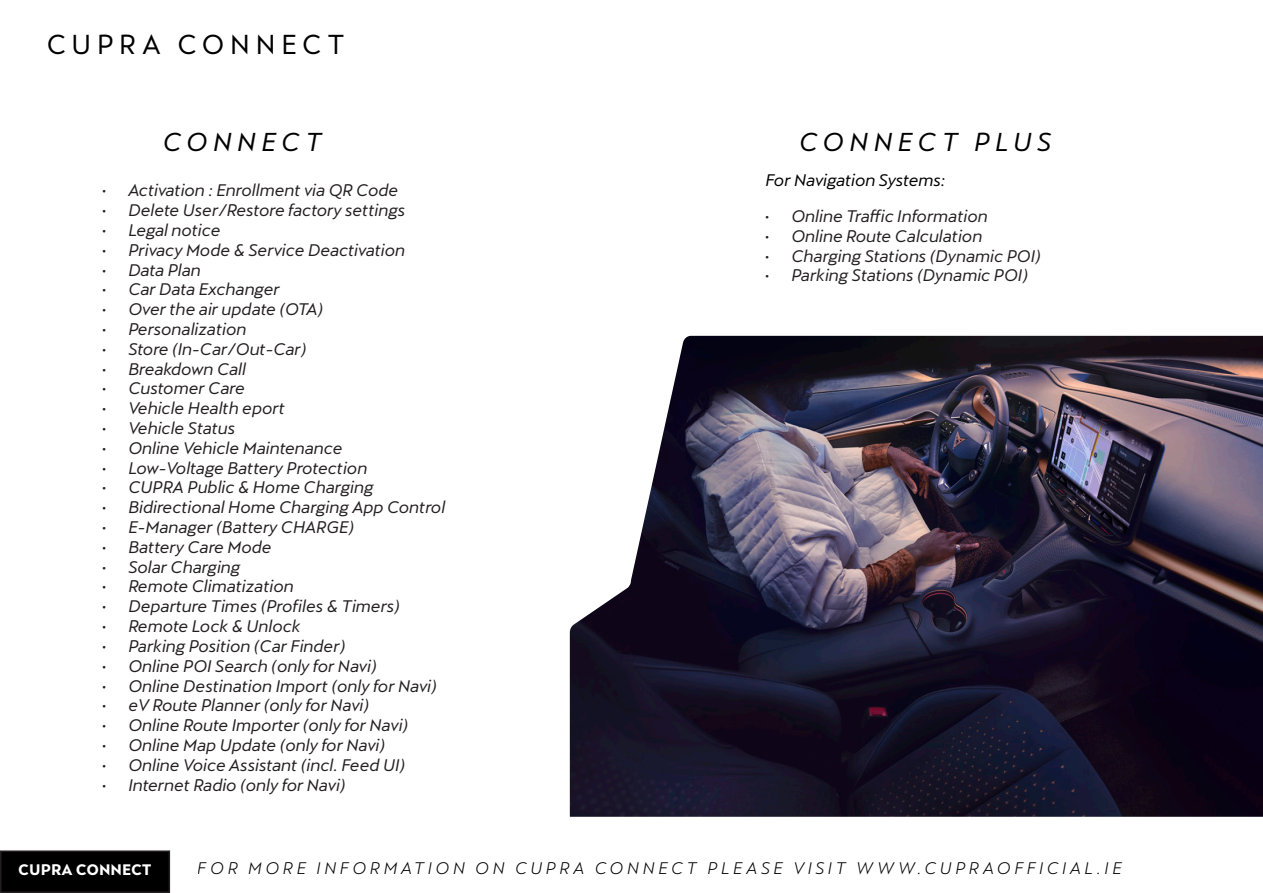
<style>
.page{position:relative;width:1263px;height:893px;background:#fff}
.page>*{position:absolute;margin:0;border:0;box-sizing:border-box;transform-origin:0 0}
.t1{font:27px "Cupra";letter-spacing:.215em;color:#000}
.t2{font:italic 25.5px "Cupra";letter-spacing:.21em;color:#000}
.t3{font:italic 16.5px "Cupra";color:#231f20}
.t4{font:italic 16.5px "Cupra";letter-spacing:.22em;color:#000}
.t5{font:italic 16.5px "Cupra";color:#000}
.t6{font:700 15px "Cupra";color:#fff}
</style>
<div class="page">
<div style="left:1px;top:851px;width:168px;height:41px;background:#000"></div>
<div style="left:0;top:850px;width:170px;height:43px;border:2px solid #231f20"></div>
<img style="left:570px;top:336px;width:693px;height:481px">
<p class="t1" style="left:47px;top:20px;width:299px">CUPRA CONNECT</p>
<p class="t2" style="left:163px;top:119px;width:160px">CONNECT</p>
<p class="t2" style="left:799px;top:119px;width:254px">CONNECT PLUS</p>
<p class="t5" style="left:765px;top:166px;width:182px">For Navigation Systems:</p>
<p class="t3" style="left:101px;top:176px;width:298px">• Activation : Enrollment via QR Code</p>
<p class="t3" style="left:101px;top:196px;width:305px">• Delete User/Restore factory settings</p>
<p class="t3" style="left:101px;top:215px;width:121px">• Legal notice</p>
<p class="t3" style="left:101px;top:235px;width:305px">• Privacy Mode &amp; Service Deactivation</p>
<p class="t3" style="left:101px;top:255px;width:101px">• Data Plan</p>
<p class="t3" style="left:101px;top:275px;width:180px">• Car Data Exchanger</p>
<p class="t3" style="left:101px;top:295px;width:223px">• Over the air update (OTA)</p>
<p class="t3" style="left:101px;top:314px;width:147px">• Personalization</p>
<p class="t3" style="left:101px;top:334px;width:207px">• Store (In-Car/Out-Car)</p>
<p class="t3" style="left:101px;top:354px;width:146px">• Breakdown Call</p>
<p class="t3" style="left:101px;top:374px;width:145px">• Customer Care</p>
<p class="t3" style="left:101px;top:394px;width:185px">• Vehicle Health eport</p>
<p class="t3" style="left:101px;top:413px;width:135px">• Vehicle Status</p>
<p class="t3" style="left:101px;top:433px;width:243px">• Online Vehicle Maintenance</p>
<p class="t3" style="left:101px;top:453px;width:267px">• Low-Voltage Battery Protection</p>
<p class="t3" style="left:101px;top:473px;width:274px">• CUPRA Public &amp; Home Charging</p>
<p class="t3" style="left:101px;top:493px;width:345px">• Bidirectional Home Charging App Control</p>
<p class="t3" style="left:101px;top:512px;width:254px">• E-Manager (Battery CHARGE)</p>
<p class="t3" style="left:101px;top:532px;width:172px">• Battery Care Mode</p>
<p class="t3" style="left:101px;top:552px;width:141px">• Solar Charging</p>
<p class="t3" style="left:101px;top:572px;width:194px">• Remote Climatization</p>
<p class="t3" style="left:101px;top:592px;width:300px">• Departure Times (Profiles &amp; Timers)</p>
<p class="t3" style="left:101px;top:611px;width:201px">• Remote Lock &amp; Unlock</p>
<p class="t3" style="left:101px;top:631px;width:246px">• Parking Position (Car Finder)</p>
<p class="t3" style="left:101px;top:651px;width:277px">• Online POI Search (only for Navi)</p>
<p class="t3" style="left:101px;top:671px;width:337px">• Online Destination Import (only for Navi)</p>
<p class="t3" style="left:101px;top:691px;width:269px">• eV Route Planner (only for Navi)</p>
<p class="t3" style="left:101px;top:710px;width:308px">• Online Route Importer (only for Navi)</p>
<p class="t3" style="left:101px;top:730px;width:285px">• Online Map Update (only for Navi)</p>
<p class="t3" style="left:101px;top:750px;width:305px">• Online Voice Assistant (incl. Feed UI)</p>
<p class="t3" style="left:101px;top:770px;width:246px">• Internet Radio (only for Navi)</p>
<p class="t3" style="left:764px;top:201px;width:225px">• Online Traffic Information</p>
<p class="t3" style="left:764px;top:221px;width:219px">• Online Route Calculation</p>
<p class="t3" style="left:764px;top:241px;width:278px">• Charging Stations (Dynamic POI)</p>
<p class="t3" style="left:764px;top:261px;width:265px">• Parking Stations (Dynamic POI)</p>
<p class="t6" style="left:18px;top:861px;width:135px">CUPRA CONNECT</p>
<p class="t4" style="left:198px;top:854px;width:925px">FOR MORE INFORMATION ON CUPRA CONNECT PLEASE VISIT WWW.CUPRAOFFICIAL.IE</p>
</div>
